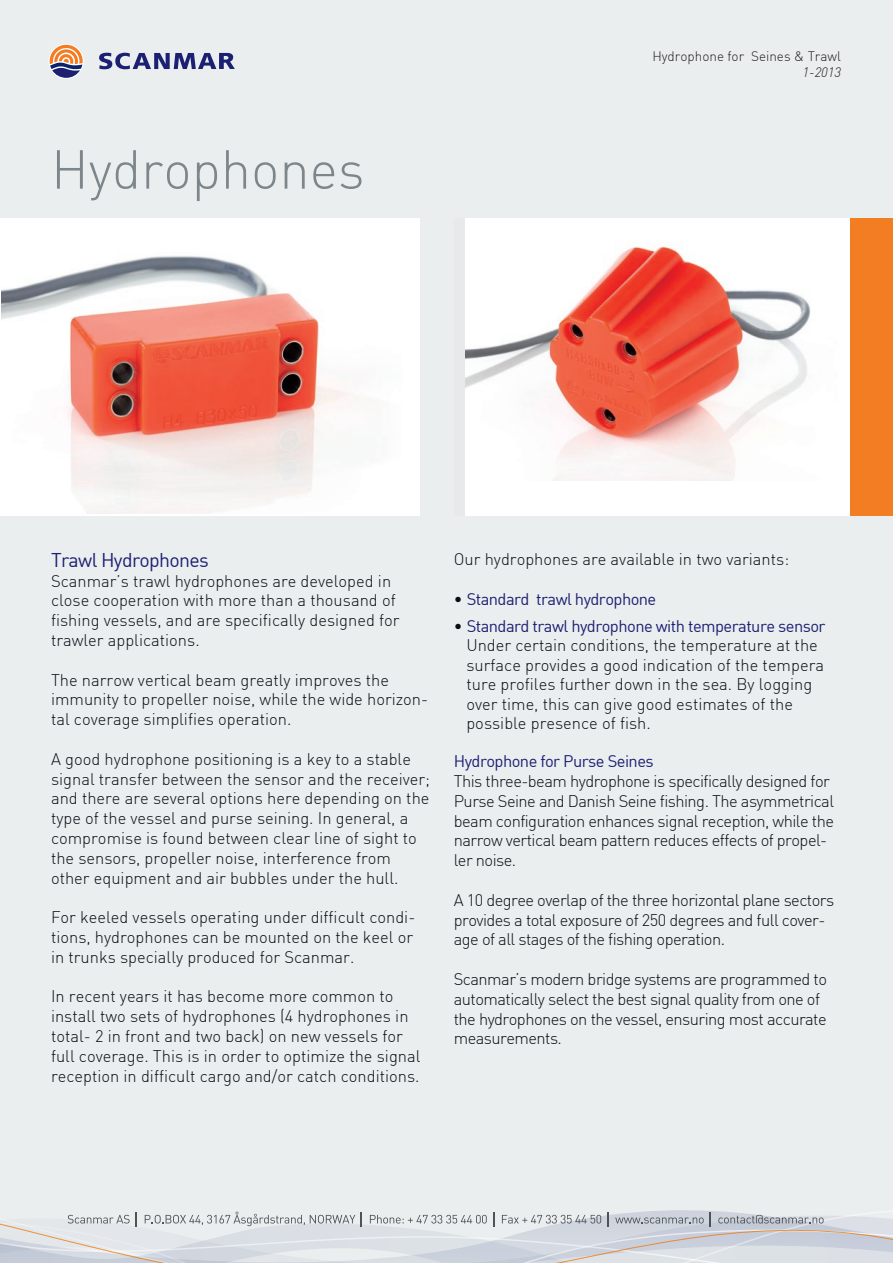
<style>
.page{position:relative;width:893px;height:1263px;background:#ebeeef}
.page>*{position:absolute;margin:0;border:0;box-sizing:border-box;transform-origin:0 0}
.t1{font:300 54px "DIN Offc";color:#7d878b}
.t2{font:19.5px "DIN Offc";letter-spacing:-.035em;color:#1c2072}
.t3{font:300 16.5px/19.8px "DIN Offc";color:#0a0d14}
.t4{font:300 16.5px/19.8px "DIN Offc";letter-spacing:-.035em;color:#0a0d14}
.t5{font:16.5px "DIN Offc";letter-spacing:-.035em;color:#1c2072}
.t6{font:300 13.5px "DIN Offc";color:#231f20}
.t7{font:italic 300 13.5px "DIN Offc";color:#231f20}
.s1{color:#0a0d14}
.s2{font-weight:400}
.s3{font-weight:400;color:#1c2072}
</style>
<div class="page">
<svg style="left:49px;top:44px;width:35px;height:35px"></svg>
<svg style="left:50px;top:45px;width:33px;height:33px"></svg>
<svg style="left:99px;top:53px;width:136px;height:16px"></svg>
<div style="left:454px;top:218px;width:439px;height:298px;background:#e8eaea"></div>
<div style="left:0;top:218px;width:420px;height:298px;background:#fff"></div>
<div style="left:465px;top:218px;width:385px;height:298px;background:#fff"></div>
<svg style="left:0;top:1211px;width:893px;height:52px"></svg>
<img style="left:465px;top:246px;width:346px;height:234px">
<div style="left:850px;top:218px;width:43px;height:298px;background:#f37d23"></div>
<img style="left:2px;top:255px;width:368px;height:259px">
<h1 class="t1" style="left:51px;top:136px;width:315px">Hydrophones</h1>
<p class="t6" style="left:652px;top:48px;width:190px">Hydrophone for Seines &amp; Trawl</p>
<p class="t7" style="left:803px;top:64px;width:40px">1-2013</p>
<p class="t2" style="left:51px;top:548px;width:159px">Trawl Hydrophones</p>
<p class="t3" style="left:51px;top:571px;width:350px">Scanmar’s trawl hydrophones are developed in close cooperation with more than a thousand of fishing vessels, and are specifically designed for trawler applications.</p>
<p class="t3" style="left:51px;top:670px;width:379px">The narrow vertical beam greatly improves the immunity to propeller noise, while the wide horizon&shy;tal coverage simplifies operation.</p>
<p class="t3" style="left:51px;top:749px;width:381px">A good hydrophone positioning is a key to a stable signal transfer between the sensor and the receiver; and there are several options here depending on the type of the vessel and purse seining. In general, a compromise is found between clear line of sight to the sensors, propeller noise, interference from other equipment and air bubbles under the hull.</p>
<p class="t3" style="left:51px;top:907px;width:366px">For keeled vessels operating under difficult condi&shy;tions, hydrophones can be mounted on the keel or in trunks specially produced for Scanmar.</p>
<p class="t3" style="left:51px;top:986px;width:371px">In recent years it has become more common to install two sets of hydrophones (4 hydrophones in total- 2 in front and two back) on new vessels for full coverage. This is in order to optimize the signal reception in difficult cargo and/or catch conditions.</p>
<p class="t3" style="left:454px;top:549px;width:337px">Our hydrophones are available in two variants:</p>
<p class="t5" style="left:454px;top:589px;width:204px"><span class="s1">•</span> Standard trawl hydrophone</p>
<p class="t3" style="left:466px;top:616px;width:361px;text-indent:-13px"><span class="s2">•</span> <span class="s3">Standard trawl hydrophone with temperature sensor </span>Under certain conditions, the temperature at the surface provides a good indication of the tempera ture profiles further down in the sea. By logging over time, this can give good estimates of the possible presence of fish.</p>
<p class="t5" style="left:454px;top:751px;width:201px">Hydrophone for Purse Seines</p>
<p class="t4" style="left:454px;top:771px;width:382px">This three-beam hydrophone is specifically designed for Purse Seine and Danish Seine fishing. The asymmetrical beam configuration enhances signal reception, while the narrow vertical beam pattern reduces effects of propel&shy;ler noise.</p>
<p class="t4" style="left:454px;top:890px;width:382px">A 10 degree overlap of the three horizontal plane sectors provides a total exposure of 250 degrees and full cover&shy;age of all stages of the fishing operation.</p>
<p class="t4" style="left:454px;top:969px;width:375px">Scanmar’s modern bridge systems are programmed to automatically select the best signal quality from one of the hydrophones on the vessel, ensuring most accurate measurements.</p>
</div>
